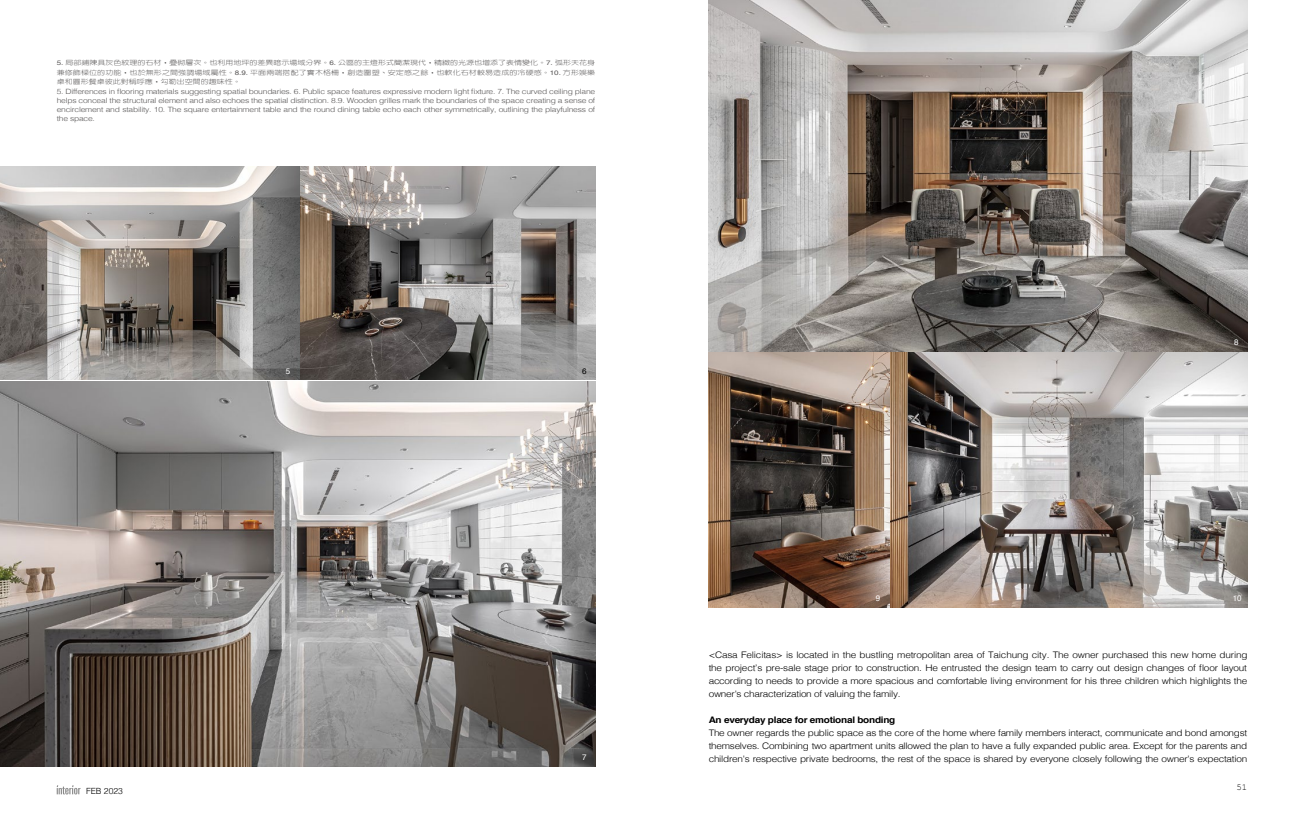
<style>
.page{position:relative;width:1304px;height:823px;background:#fff}
.page>*{position:absolute;margin:0;border:0;box-sizing:border-box;transform-origin:0 0}
.t1{font:300 9px/13px "Helvetica";letter-spacing:-.025em;color:#000;text-align:justify;scale:1.11 1}
.t2{font:700 9px "Helvetica";letter-spacing:-.025em;color:#000;scale:1.11 1}
.t3{font:9px "Courier New";color:#000}
.t4{font:300 8.5px "Helvetica";color:#000}
.t5{font:8px "Helvetica";color:#fff}
.t6{font:8px "Helvetica";color:#000}
.t7{font:300 7.2px/9px "Helvetica";letter-spacing:-.025em;color:#595757;text-align:justify;scale:1.18 1}
.t8{font:300 6.4px/9.6px "AR New Hei B5";letter-spacing:.015em;color:#595757;text-align:justify;scale:1.25 1}
.s1{font-family:"Helvetica";font-weight:400}
.s2{font-weight:700}
</style>
<div class="page">
<svg style="left:57px;top:785px;width:24px;height:9px"></svg>
<img style="left:0;top:166px;width:595px;height:213px">
<img style="left:0;top:381px;width:595px;height:384px">
<img style="left:709px;top:0;width:538px;height:607px">
<p class="t8" style="left:57px;top:58px;width:432px"><span class="s1">5.</span> 局部鋪陳具灰色紋理的石材<span class="s2">，</span>疊砌層次<span class="s2">。</span>也利用地坪的差異暗示場域分界<span class="s2">。</span><span class="s1">6.</span> 公區的主燈形式簡潔現代<span class="s2">，</span>精緻的光源也增添了表情變化<span class="s2">。</span><span class="s1">7.</span> 弧形天花身兼修飾樑位的功能<span class="s2">，</span>也於無形之間強調場域屬性<span class="s2">。</span><span class="s1">8.9.</span> 平面兩端搭配了實木格柵<span class="s2">，</span>創造圍塑<span class="s2">、</span>安定感之餘<span class="s2">，</span>也軟化石材較易造成的冷硬感<span class="s2">。</span><span class="s1">10.</span> 方形娛樂桌和圓形餐桌彼此對稱呼應<span class="s2">，</span>勾勒出空間的趣味性<span class="s2">。</span></p>
<p class="t7" style="left:57px;top:86px;width:458px">5. Differences in flooring materials suggesting spatial boundaries. 6. Public space features expressive modern light fixture. 7. The curved ceiling plane helps conceal the structural element and also echoes the spatial distinction. 8.9. Wooden grilles mark the boundaries of the space creating a sense of encirclement and stability. 10. The square entertainment table and the round dining table echo each other symmetrically, outlining the playfulness of the space.</p>
<p class="t5" style="left:286px;top:364px;width:6px">5</p>
<p class="t4" style="left:86px;top:783px;width:38px">FEB 2023</p>
<p class="t6" style="left:582px;top:364px;width:6px">6</p>
<p class="t5" style="left:582px;top:750px;width:6px">7</p>
<p class="t5" style="left:1234px;top:336px;width:6px">8</p>
<p class="t5" style="left:876px;top:591px;width:6px">9</p>
<p class="t5" style="left:1233px;top:591px;width:10px">10</p>
<p class="t1" style="left:709px;top:647px;width:487px">&lt;Casa Felicitas&gt; is located in the bustling metropolitan area of Taichung city. The owner purchased this new home during the project’s pre-sale stage prior to construction. He entrusted the design team to carry out design changes of floor layout according to needs to provide a more spacious and comfortable living environment for his three children which highlights the owner's characterization of valuing the family.</p>
<p class="t2" style="left:709px;top:712px;width:170px">An everyday place for emotional bonding</p>
<p class="t1" style="left:709px;top:725px;width:487px">The owner regards the public space as the core of the home where family members interact, communicate and bond amongst themselves. Combining two apartment units allowed the plan to have a fully expanded public area. Except for the parents and children's respective private bedrooms, the rest of the space is shared by everyone closely following the owner's expectation</p>
<p class="t3" style="left:1236px;top:781px;width:12px">51</p>
</div>
